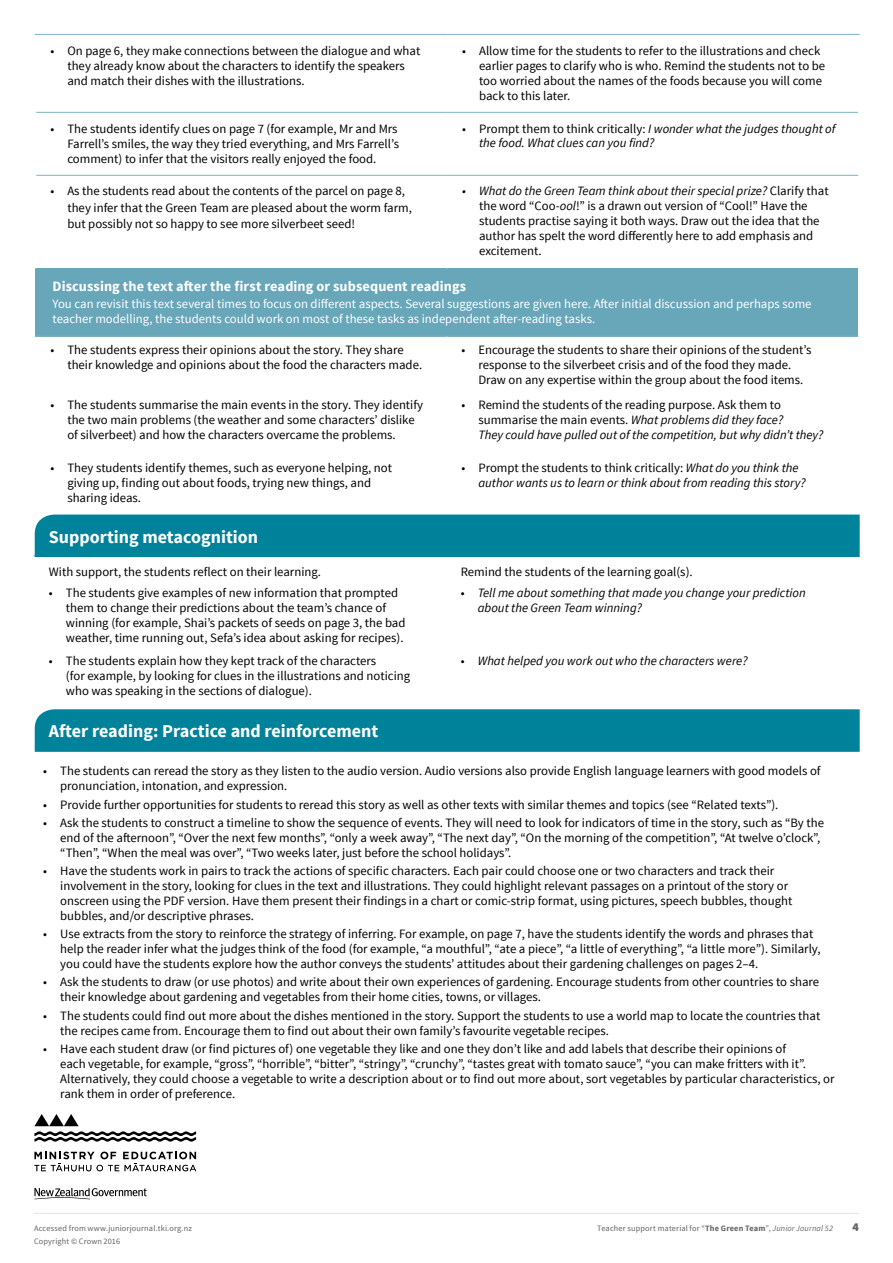
<style>
.page{position:relative;width:893px;height:1263px;background:#fff}
.page>*{position:absolute;margin:0;border:0;box-sizing:border-box;transform-origin:0 0}
.t1{font:700 18px "Source Sans Pro";color:#fff}
.t2{font:700 14.25px "Source Sans Pro";letter-spacing:.01em;color:#fff}
.t3{font:12.75px/15px "Source Sans Pro";color:#000}
.t4{font:italic 12.75px/15px "Source Sans Pro";color:#000}
.t5{font:12.75px/15px "Source Sans Pro";color:#fff}
.t6{font:900 12px "Source Sans Pro";color:#636466}
.t7{font:8.25px "Source Sans Pro";letter-spacing:.02em;color:#636466}
.s1{font-style:normal}
.s2{font-style:italic}
.s3{font-weight:700}
</style>
<div class="page">
<hr style="left:34px;top:1213px;width:825px;height:1px;background:#e8e4df">
<div style="left:35px;top:268px;width:823px;height:68px;background:#68a6ba"></div>
<hr style="left:35px;top:336px;width:411px;height:1px;background:#81b2c4">
<hr style="left:446px;top:336px;width:413px;height:1px;background:#81b2c4">
<hr style="left:33px;top:555px;width:413px;height:1px;background:#81b2c4">
<div style="left:35px;top:514px;width:825px;height:43px;background:#00829b"></div>
<div style="left:35px;top:709px;width:825px;height:43px;background:#00829b"></div>
<hr style="left:35px;top:34px;width:412px;height:1px;background:#81b2c4">
<hr style="left:447px;top:34px;width:413px;height:1px;background:#81b2c4">
<hr style="left:36px;top:112px;width:411px;height:1px;background:#81b2c4">
<hr style="left:447px;top:112px;width:411px;height:1px;background:#81b2c4">
<hr style="left:36px;top:175px;width:411px;height:1px;background:#81b2c4">
<hr style="left:447px;top:175px;width:411px;height:1px;background:#81b2c4">
<svg style="left:34px;top:1151px;width:162px;height:20px"></svg>
<svg style="left:34px;top:1114px;width:162px;height:27px"></svg>
<svg style="left:34px;top:1188px;width:113px;height:11px"></svg>
<p class="t3" style="left:67px;top:43px;width:354px;text-indent:-17px">• On page 6, they make connections between the dialogue and what they already know about the characters to identify the speakers and match their dishes with the illustrations.</p>
<p class="t3" style="left:479px;top:43px;width:348px;text-indent:-17px">• Allow time for the students to refer to the illustrations and check earlier pages to clarify who is who. Remind the students not to be too worried about the names of the foods because you will come back to this later.</p>
<p class="t3" style="left:67px;top:121px;width:333px;text-align:justify;text-indent:-17px">• The students identify clues on page 7 (for example, Mr and Mrs Farrell’s smiles, the way they tried everything, and Mrs Farrell’s comment) to infer that the visitors really enjoyed the food.</p>
<p class="t4" style="left:479px;top:121px;width:358px;text-indent:-17px"><span class="s1">• Prompt them to think critically:</span> I wonder what the judges thought of the food. What clues can you find?</p>
<p class="t3" style="left:67px;top:183px;width:346px;line-height:16.5px;text-indent:-17px">• As the students read about the contents of the parcel on page 8, they infer that the Green Team are pleased about the worm farm, but possibly not so happy to see more silverbeet seed!</p>
<p class="t3" style="left:479px;top:184px;width:351px;text-indent:-17px"><span class="s2">• What do the Green Team think about their special prize?</span> Clarify that the word “Coo-<span class="s2">ool</span>!” is a drawn out version of “Cool!” Have the students practise saying it both ways. Draw out the idea that the author has spelt the word differently here to add emphasis and excitement.</p>
<p class="t2" style="left:52px;top:277px;width:415px">Discussing the text after the first reading or subsequent readings</p>
<p class="t5" style="left:52px;top:297px;width:761px">You can revisit this text several times to focus on different aspects. Several suggestions are given here. After initial discussion and perhaps some teacher modelling, the students could work on most of these tasks as independent after-reading tasks.</p>
<p class="t3" style="left:67px;top:343px;width:356px;text-indent:-17px">• The students express their opinions about the story. They share their knowledge and opinions about the food the characters made.</p>
<p class="t3" style="left:478px;top:343px;width:334px;text-indent:-17px">• Encourage the students to share their opinions of the student’s response to the silverbeet crisis and of the food they made.<br>Draw on any expertise within the group about the food items.</p>
<p class="t3" style="left:67px;top:397px;width:357px;text-indent:-17px">• The students summarise the main events in the story. They identify the two main problems (the weather and some characters’ dislike of silverbeet) and how the characters overcame the problems.</p>
<p class="t4" style="left:478px;top:397px;width:346px;text-indent:-17px"><span class="s1">• Remind the students of the reading purpose. Ask them to summarise the main events.</span> What problems did they face?<br>They could have pulled out of the competition, but why didn’t they?</p>
<p class="t3" style="left:67px;top:460px;width:326px;text-indent:-17px">• They students identify themes, such as everyone helping, not giving up, finding out about foods, trying new things, and sharing ideas.</p>
<p class="t4" style="left:478px;top:460px;width:329px;text-indent:-17px"><span class="s1">• Prompt the students to think critically:</span> What do you think the author wants us to learn or think about from reading this story?</p>
<h1 class="t1" style="left:49px;top:525px;width:211px">Supporting metacognition</h1>
<p class="t3" style="left:49px;top:564px;width:274px">With support, the students reflect on their learning.</p>
<p class="t3" style="left:66px;top:586px;width:341px;text-indent:-17px">• The students give examples of new information that prompted them to change their predictions about the team’s chance of winning (for example, Shai’s packets of seeds on page 3, the bad weather, time running out, Sefa’s idea about asking for recipes).</p>
<p class="t3" style="left:461px;top:564px;width:233px">Remind the students of the learning goal(s).</p>
<p class="t4" style="left:478px;top:586px;width:330px;text-indent:-17px"><span class="s1">•</span> Tell me about something that made you change your prediction about the Green Team winning?</p>
<p class="t3" style="left:66px;top:653px;width:346px;text-indent:-17px">• The students explain how they kept track of the characters<br>(for example, by looking for clues in the illustrations and noticing who was speaking in the sections of dialogue).</p>
<p class="t4" style="left:461px;top:653px;width:288px"><span class="s1">•</span> What helped you work out who the characters were?</p>
<h1 class="t1" style="left:49px;top:720px;width:331px">After reading: Practice and reinforcement</h1>
<p class="t3" style="left:60px;top:764px;width:762px;text-indent:-17px">• The students can reread the story as they listen to the audio version. Audio versions also provide English language learners with good models of pronunciation, intonation, and expression.</p>
<p class="t3" style="left:43px;top:797px;width:737px">• Provide further opportunities for students to reread this story as well as other texts with similar themes and topics (see “Related texts”).</p>
<p class="t3" style="left:60px;top:815px;width:765px;text-indent:-17px">• Ask the students to construct a timeline to show the sequence of events. They will need to look for indicators of time in the story, such as “By the end of the afternoon”, “Over the next few months”, “only a week away”, “The next day”, “On the morning of the competition”, “At twelve o’clock”, “Then”, “When the meal was over”, “Two weeks later, just before the school holidays”.</p>
<p class="t3" style="left:60px;top:863px;width:734px;text-indent:-17px">• Have the students work in pairs to track the actions of specific characters. Each pair could choose one or two characters and track their involvement in the story, looking for clues in the text and illustrations. They could highlight relevant passages on a printout of the story or onscreen using the PDF version. Have them present their findings in a chart or comic-strip format, using pictures, speech bubbles, thought bubbles, and/or descriptive phrases.</p>
<p class="t3" style="left:60px;top:927px;width:762px;text-indent:-17px">• Use extracts from the story to reinforce the strategy of inferring. For example, on page 7, have the students identify the words and phrases that help the reader infer what the judges think of the food (for example, “a mouthful”, “ate a piece”, “a little of everything”, “a little more”). Similarly, you could have the students explore how the author conveys the students’ attitudes about their gardening challenges on pages 2–4.</p>
<p class="t3" style="left:60px;top:975px;width:760px;text-indent:-17px">• Ask the students to draw (or use photos) and write about their own experiences of gardening. Encourage students from other countries to share their knowledge about gardening and vegetables from their home cities, towns, or villages.</p>
<p class="t3" style="left:60px;top:1008px;width:762px;text-indent:-17px">• The students could find out more about the dishes mentioned in the story. Support the students to use a world map to locate the countries that the recipes came from. Encourage them to find out about their own family’s favourite vegetable recipes.</p>
<p class="t3" style="left:60px;top:1041px;width:776px;text-indent:-17px">• Have each student draw (or find pictures of) one vegetable they like and one they don’t like and add labels that describe their opinions of<br>each vegetable, for example, “gross”, “horrible”, “bitter”, “stringy”, “crunchy”, “tastes great with tomato sauce”, “you can make fritters with it”.<br>Alternatively, they could choose a vegetable to write a description about or to find out more about, sort vegetables by particular characteristics, or rank them in order of preference.</p>
<p class="t7" style="left:34px;top:1223px;width:159px">Accessed from www.juniorjournal.tki.org.nz</p>
<p class="t7" style="left:597px;top:1223px;width:237px">Teacher support material for “<span class="s3">The Green Team</span>”, <span class="s2">Junior Journal 52</span></p>
<p class="t6" style="left:852px;top:1220px;width:8px">4</p>
<p class="t7" style="left:34px;top:1236px;width:88px">Copyright © Crown 2016</p>
</div>
